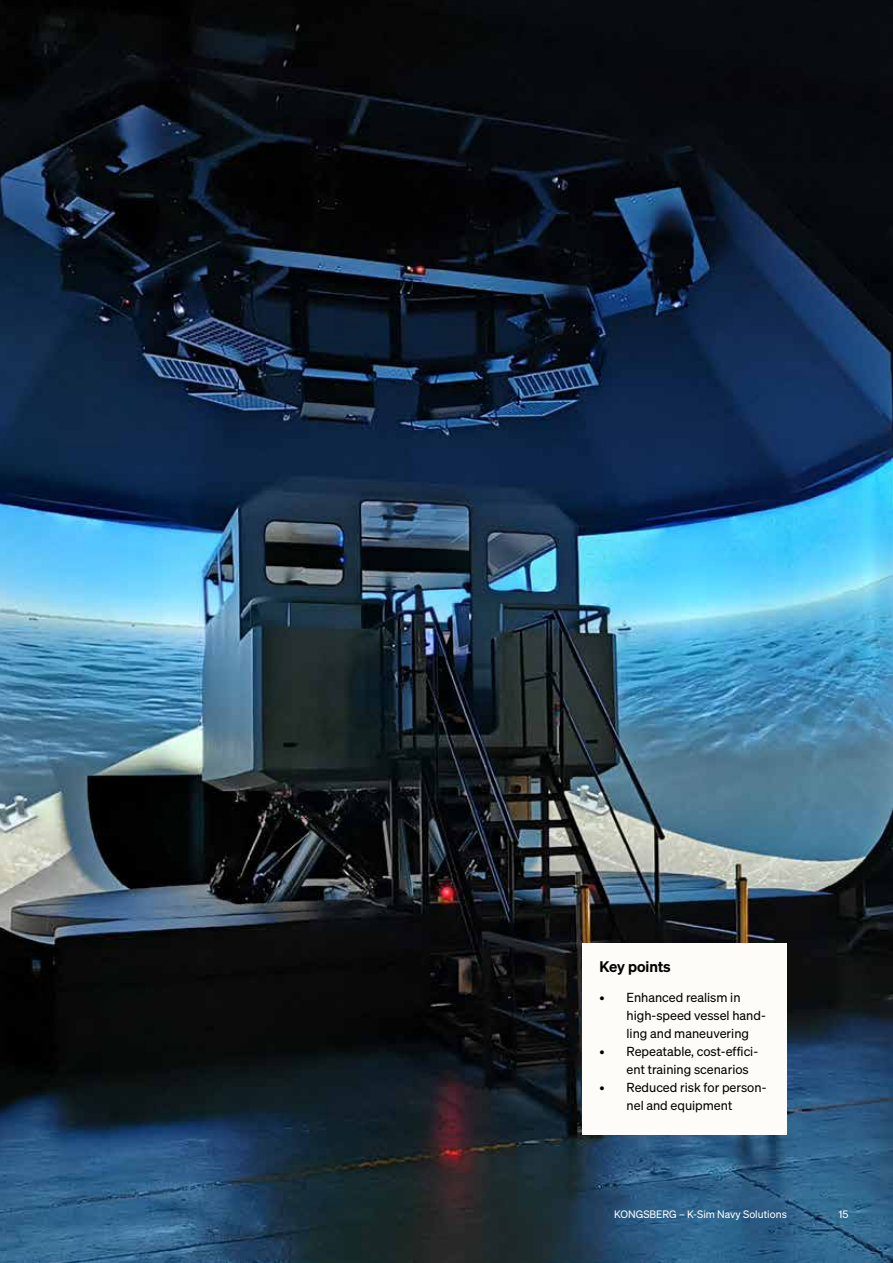
<style>
.page{position:relative;width:893px;height:1263px;background:#fff}
.page>*{position:absolute;margin:0;border:0;box-sizing:border-box;transform-origin:0 0}
.t1{font:600 15px "Sohne";color:#000}
.t2{font:12.75px/18px "Sohne Buch";color:#000}
.t3{font:10.5px "Sohne Buch";color:#fff}
</style>
<div class="page">
<img style="left:0;top:0;width:893px;height:1263px">
<div style="left:583px;top:943px;width:204px;height:191px;background:#fdfcf8"></div>
<p class="t1" style="left:600px;top:957px;width:73px">Key points</p>
<p class="t2" style="left:627px;top:988px;width:141px;text-indent:-27px">• Enhanced realism in high-speed vessel hand&shy;ling and maneuvering</p>
<p class="t2" style="left:627px;top:1042px;width:133px;text-indent:-27px">• Repeatable, cost-effici&shy;ent training scenarios</p>
<p class="t2" style="left:600px;top:1078px;width:168px;text-align:center">• Reduced risk for person&shy;nel and equipment</p>
<p class="t3" style="left:614px;top:1208px;width:174px">KONGSBERG – K-Sim Navy Solutions</p>
<p class="t3" style="left:838px;top:1208px;width:11px">15</p>
</div>
